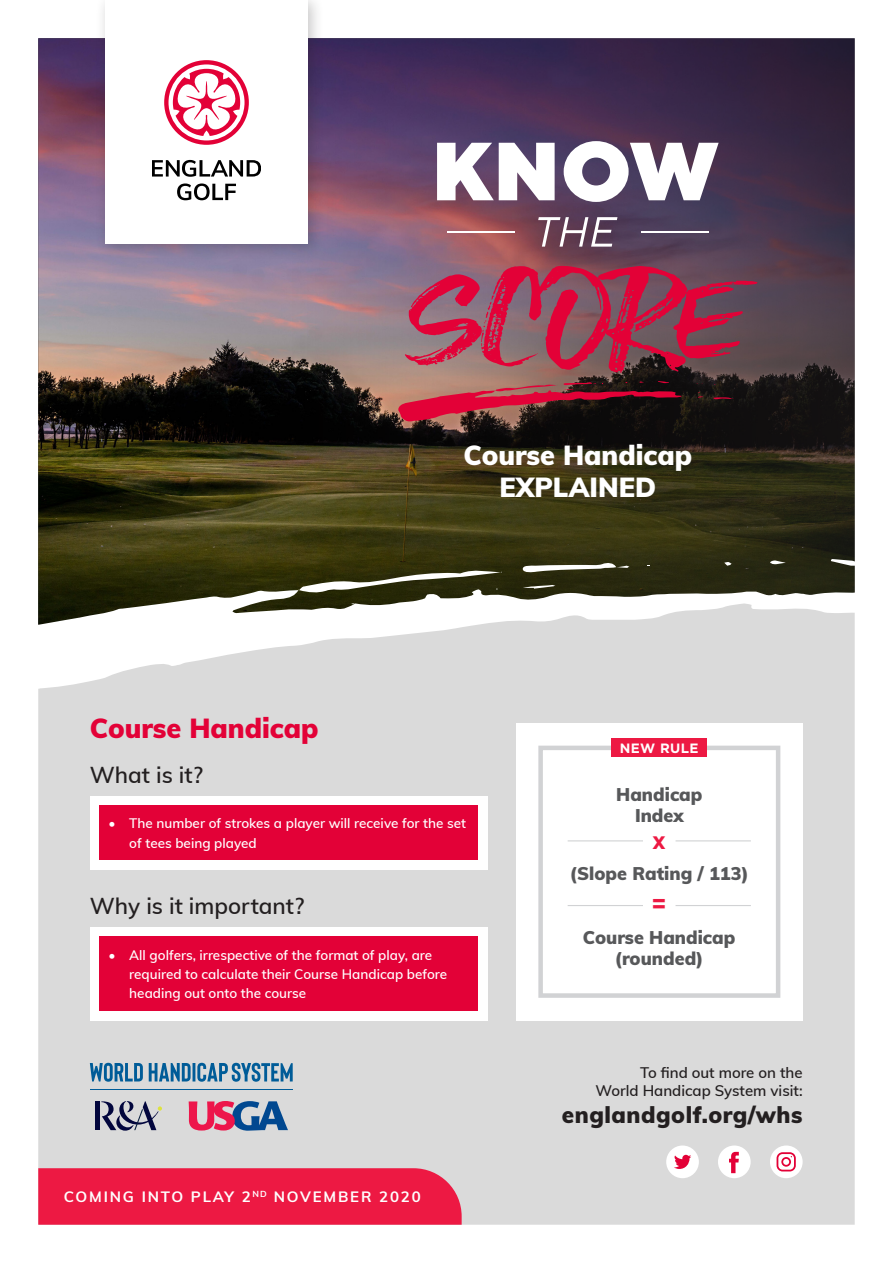
<style>
.page{position:relative;width:893px;height:1263px;background:#fff}
.page>*{position:absolute;margin:0;border:0;box-sizing:border-box;transform-origin:0 0}
.t1{font:900 27px "Muli";color:#fff}
.t2{font:900 27px "Muli";color:#e30137}
.t3{font:700 23.7px "Gotham";color:#ed1943}
.t4{font:600 22.5px "Muli";color:#231f20}
.t5{font:900 22.5px "Muli";letter-spacing:.025em;color:#231f20}
.t6{font:900 18px/21.6px "Muli";color:#57585a;text-align:center}
.t7{font:600 15px/18px "Muli";color:#231f20;text-align:right}
.t8{font:700 15px "Muli";letter-spacing:.12em;color:#fff}
.t9{font:600 13.5px/19.5px "Muli";color:#fff}
.t10{font:700 13.5px "Gotham";letter-spacing:.025em;color:#fff}
</style>
<div class="page">
<img style="left:38px;top:38px;width:817px;height:551px">
<div style="left:38px;top:690px;width:817px;height:535px;background:#dadada"></div>
<svg style="left:831px;top:559px;width:24px;height:7px"></svg>
<svg style="left:724px;top:562px;width:8px;height:4px"></svg>
<svg style="left:770px;top:560px;width:16px;height:4px"></svg>
<svg style="left:38px;top:589px;width:817px;height:101px;fill:#dadada"></svg>
<svg style="left:298px;top:569px;width:204px;height:25px"></svg>
<svg style="left:522px;top:562px;width:107px;height:11px"></svg>
<svg style="left:523px;top:585px;width:32px;height:4px"></svg>
<div style="left:38px;top:1168px;width:424px;height:57px;background:#ed1943"></div>
<div style="left:516px;top:723px;width:287px;height:297px;background:#fff"></div>
<div style="left:538px;top:746px;width:242px;height:252px;border:5px solid #d1d2d4"></div>
<div style="left:612px;top:738px;width:95px;height:19px;background:#ed1943"></div>
<hr style="left:568px;top:840px;width:75px;height:1px;background:#d1d2d4">
<hr style="left:568px;top:905px;width:75px;height:1px;background:#d1d2d4">
<hr style="left:675px;top:840px;width:76px;height:1px;background:#d1d2d4">
<hr style="left:675px;top:905px;width:76px;height:1px;background:#d1d2d4">
<div style="left:95px;top:0;width:229px;height:260px;background:#231f20;opacity:.25"></div>
<div style="left:105px;top:0;width:203px;height:244px;background:#fff"></div>
<svg style="left:164px;top:60px;width:85px;height:85px"></svg>
<svg style="left:152px;top:160px;width:109px;height:17px"></svg>
<svg style="left:177px;top:183px;width:59px;height:17px"></svg>
<div style="left:90px;top:796px;width:397px;height:74px;background:#fff"></div>
<div style="left:90px;top:927px;width:397px;height:93px;background:#fff"></div>
<div style="left:99px;top:806px;width:379px;height:54px;background:#e30137"></div>
<div style="left:99px;top:937px;width:379px;height:74px;background:#e30137"></div>
<svg style="left:101px;top:1101px;width:61px;height:30px;background:#9899a8"></svg>
<div style="left:95px;top:1101px;width:5px;height:29px;background:#02063d"></div>
<svg style="left:189px;top:1101px;width:99px;height:30px;background:#9e759a"></svg>
<svg style="left:90px;top:1063px;width:203px;height:19px;background:#6a99b8"></svg>
<hr style="left:90px;top:1089px;width:203px;height:1px;background:#005c98">
<div style="left:770px;top:1145px;width:33px;height:33px;background:#fff;border-radius:50%"></div>
<svg style="left:776px;top:1152px;width:20px;height:19px"></svg>
<div style="left:666px;top:1145px;width:33px;height:33px;background:#fff;border-radius:50%"></div>
<svg style="left:674px;top:1155px;width:17px;height:14px"></svg>
<div style="left:718px;top:1145px;width:33px;height:33px;background:#fff;border-radius:50%"></div>
<svg style="left:729px;top:1152px;width:10px;height:21px"></svg>
<svg style="left:437px;top:143px;width:118px;height:57px"></svg>
<svg style="left:564px;top:141px;width:155px;height:61px"></svg>
<svg style="left:538px;top:217px;width:79px;height:30px"></svg>
<hr style="left:447px;top:231px;width:68px;height:2px;background:#fff">
<hr style="left:641px;top:231px;width:68px;height:2px;background:#fff">
<svg style="left:405px;top:266px;width:352px;height:107px;background:#9d4057"></svg>
<svg style="left:698px;top:392px;width:5px;height:6px"></svg>
<svg style="left:713px;top:397px;width:21px;height:3px"></svg>
<svg style="left:398px;top:381px;width:286px;height:40px;background:#7a2d35"></svg>
<p class="t2" style="left:90px;top:708px;width:230px">Course Handicap</p>
<p class="t4" style="left:90px;top:759px;width:115px">What is it?</p>
<p class="t1" style="left:463px;top:435px;width:230px">Course Handicap</p>
<p class="t1" style="left:500px;top:468px;width:158px">EXPLAINED</p>
<p class="t10" style="left:620px;top:739px;width:80px">NEW RULE</p>
<p class="t9" style="left:129px;top:813px;width:338px;text-indent:-21px">• The number of strokes a player will receive for the set of tees being played</p>
<p class="t4" style="left:90px;top:890px;width:216px">Why is it important?</p>
<p class="t9" style="left:129px;top:944px;width:319px;text-indent:-21px">• All golfers, irrespective of the format of play, are required to calculate their Course Handicap before heading out onto the course</p>
<p class="t8" style="left:64px;top:1185px;width:358px">COMING INTO PLAY 2<sup>ND</sup> NOVEMBER 2020</p>
<p class="t6" style="left:616px;top:782px;width:88px">Handicap<br>Index</p>
<p class="t3" style="left:652px;top:824px;width:15px">x</p>
<p class="t6" style="left:570px;top:862px;width:180px">(Slope Rating / 113)</p>
<p class="t3" style="left:652px;top:888px;width:17px">=</p>
<p class="t6" style="left:583px;top:926px;width:154px">Course Handicap (rounded)</p>
<p class="t7" style="left:596px;top:1063px;width:208px">To find out more on the<br>World Handicap System visit:</p>
<p class="t5" style="left:562px;top:1098px;width:242px">englandgolf.org/whs</p>
</div>
